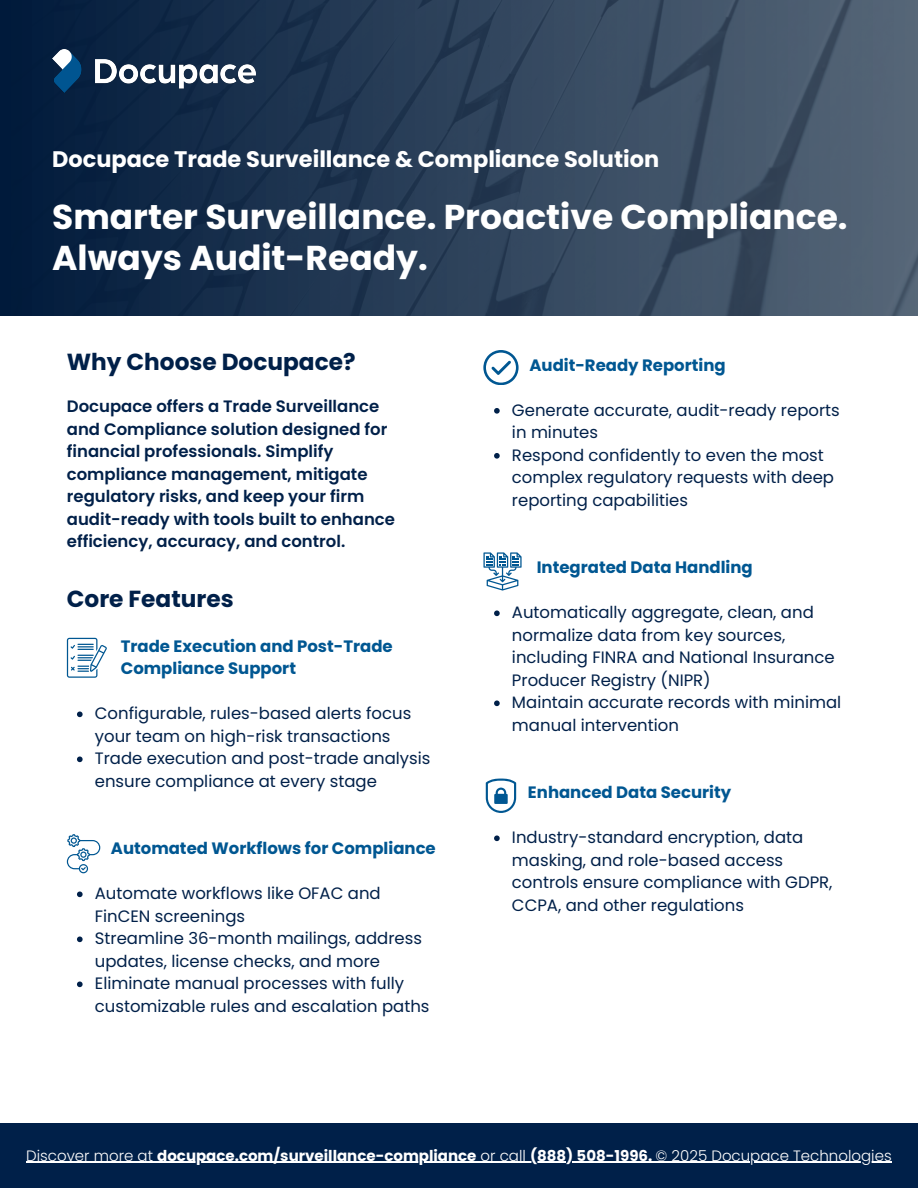
<style>
.page{position:relative;width:918px;height:1188px;background:#fff}
.page>*{position:absolute;margin:0;border:0;box-sizing:border-box;transform-origin:0 0}
.t1{font:700 34.5px/41.7px "Poppins";color:#fff}
.t2{font:700 23.25px "Poppins";color:#002049}
.t3{font:700 22.5px "Poppins";color:#fff}
.t4{font:16.5px/22.5px "Poppins";color:#002049}
.t5{font:600 16.5px/22.5px "Poppins";color:#002049}
.t6{font:700 16.5px/22.5px "Poppins";color:#005792}
.t7{font:700 15px "Poppins";color:#fff}
.s1{font-weight:300}
</style>
<div class="page">
<svg style="left:0;top:0;width:918px;height:315px;background:#2b4059"></svg>
<img style="left:52px;top:50px;width:204px;height:42px">
<div style="left:0;top:1123px;width:918px;height:65px;background:#002049"></div>
<hr style="left:26px;top:1162px;width:127px;height:1px;background:#fff">
<hr style="left:157px;top:1162px;width:320px;height:1px;background:#fff">
<hr style="left:481px;top:1162px;width:49px;height:1px;background:#fff">
<hr style="left:530px;top:1162px;width:126px;height:1px;background:#fff">
<hr style="left:656px;top:1162px;width:236px;height:1px;background:#fff">
<svg style="left:77px;top:712px;width:6px;height:5px"></svg>
<svg style="left:77px;top:757px;width:6px;height:5px"></svg>
<svg style="left:77px;top:892px;width:6px;height:5px"></svg>
<svg style="left:77px;top:937px;width:6px;height:5px"></svg>
<svg style="left:77px;top:982px;width:6px;height:5px"></svg>
<svg style="left:67px;top:638px;width:40px;height:40px"></svg>
<svg style="left:67px;top:834px;width:33px;height:39px"></svg>
<svg style="left:494px;top:408px;width:6px;height:6px"></svg>
<svg style="left:494px;top:453px;width:6px;height:6px"></svg>
<svg style="left:494px;top:610px;width:6px;height:6px"></svg>
<svg style="left:494px;top:700px;width:6px;height:6px"></svg>
<svg style="left:494px;top:835px;width:6px;height:6px"></svg>
<svg style="left:483px;top:350px;width:35px;height:35px"></svg>
<svg style="left:483px;top:552px;width:39px;height:39px"></svg>
<svg style="left:486px;top:779px;width:30px;height:34px"></svg>
<p class="t3" style="left:52px;top:143px;width:609px">Docupace Trade Surveillance &amp; Compliance Solution</p>
<p class="t1" style="left:52px;top:196px;width:797px">Smarter Surveillance. Proactive Compliance.<br>Always Audit-Ready.</p>
<p class="t2" style="left:67px;top:346px;width:290px">Why Choose Docupace?</p>
<h3 class="t5" style="left:67px;top:395px;width:330px">Docupace offers a Trade Surveillance and Compliance solution designed for financial professionals. Simplify compliance management, mitigate regulatory risks, and keep your firm audit-ready with tools built to enhance efficiency, accuracy, and control.</h3>
<p class="t2" style="left:67px;top:583px;width:168px">Core Features</p>
<h3 class="t6" style="left:121px;top:635px;width:273px">Trade Execution and Post-Trade<br>Compliance Support</h3>
<h2 class="t4" style="left:95px;top:702px;width:318px">Configurable, rules-based alerts focus your team on high-risk transactions</h2>
<h3 class="t4" style="left:95px;top:747px;width:337px">Trade execution and post-trade analysis ensure compliance at every stage</h3>
<h2 class="t6" style="left:111px;top:837px;width:326px">Automated Workflows for Compliance</h2>
<p class="t4" style="left:95px;top:882px;width:287px">Automate workflows like OFAC and<br>FinCEN screenings</p>
<p class="t4" style="left:95px;top:927px;width:329px">Streamline 36-month mailings, address updates, license checks, and more</p>
<h3 class="t4" style="left:95px;top:972px;width:336px">Eliminate manual processes with fully customizable rules and escalation paths</h3>
<p class="t6" style="left:529px;top:354px;width:198px">Audit-Ready Reporting</p>
<p class="t4" style="left:512px;top:399px;width:329px">Generate accurate, audit-ready reports in minutes</p>
<p class="t4" style="left:512px;top:444px;width:324px">Respond confidently to even the most complex regulatory requests with deep reporting capabilities</p>
<p class="t6" style="left:537px;top:556px;width:217px">Integrated Data Handling</p>
<h3 class="t4" style="left:512px;top:601px;width:324px">Automatically aggregate, clean, and normalize data from key sources, including FINRA and National Insurance Producer Registry (NIPR)</h3>
<p class="t4" style="left:512px;top:691px;width:331px">Maintain accurate records with minimal manual intervention</p>
<p class="t6" style="left:528px;top:781px;width:205px">Enhanced Data Security</p>
<h3 class="t4" style="left:512px;top:826px;width:322px">Industry-standard encryption, data masking, and role-based access controls ensure compliance with GDPR, CCPA, and other regulations</h3>
<p class="t7" style="left:26px;top:1145px;width:867px"><span class="s1">Discover more at</span> docupace.com/surveillance-compliance <span class="s1">or call</span> (888) 508-1996. <span class="s1">© 2025 Docupace Technologies</span></p>
</div>
